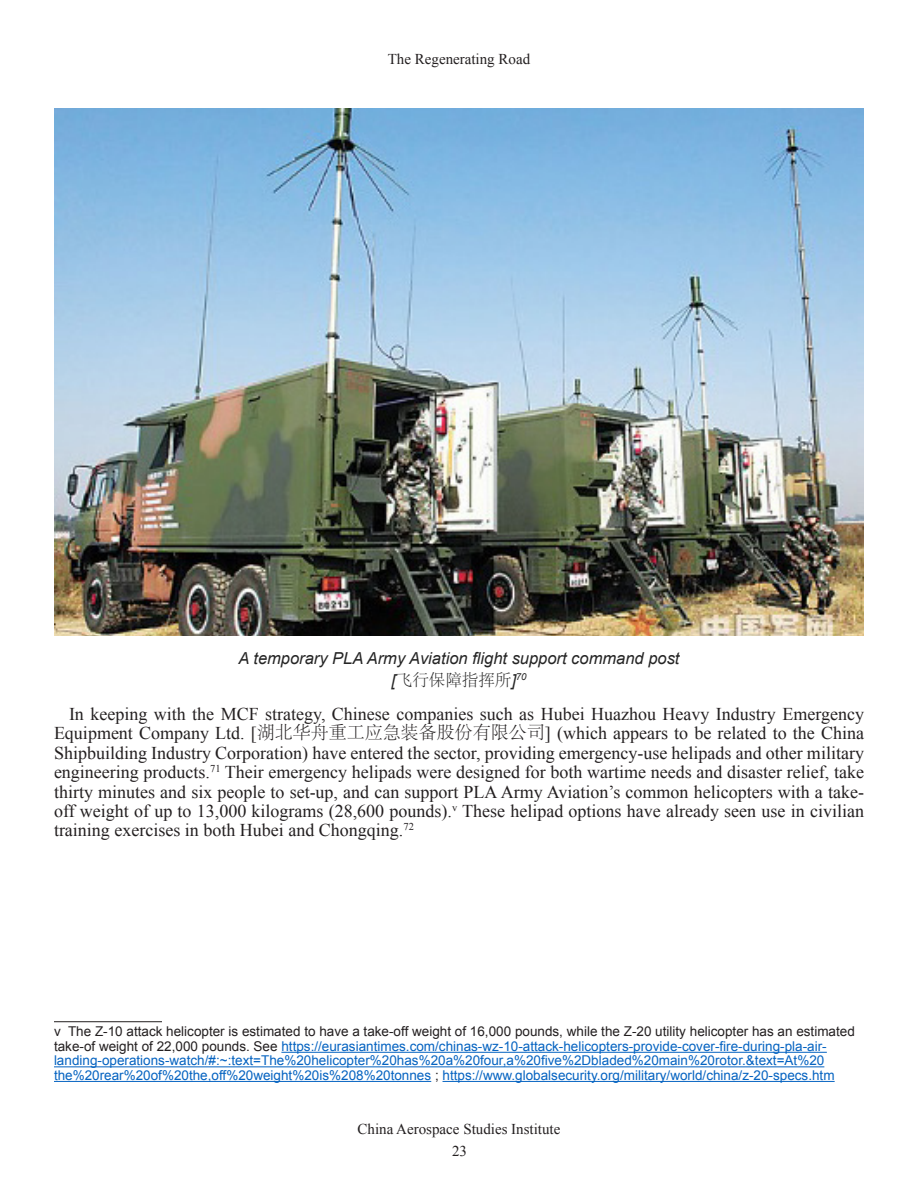
<style>
.page{position:relative;width:918px;height:1188px;background:#fff}
.page>*{position:absolute;margin:0;border:0;box-sizing:border-box;transform-origin:0 0}
.t1{font:18px/19.4px "Times New Roman";color:#231f20;text-align:justify}
.t2{font:italic 16.5px/21.6px "Arial";color:#252525;text-align:center}
.t3{font:15px/22.5px "Times New Roman";color:#231f20;text-align:center}
.footnotes{font:13.5px/14.5px "Arial";color:#0563c1}
.s1{font-family:"Adobe Song Std";font-weight:300;font-style:normal}
.s2{font-family:"Adobe Song Std";font-weight:300}
.s3{color:#231f20}
</style>
<div class="page">
<hr style="left:54px;top:1021px;width:108px;height:1px;background:#231f20">
<hr style="left:281px;top:1052px;width:546px;height:1px;background:#0563c1">
<hr style="left:54px;top:1066px;width:770px;height:1px;background:#0563c1">
<hr style="left:54px;top:1081px;width:377px;height:1px;background:#0563c1">
<hr style="left:443px;top:1081px;width:392px;height:1px;background:#0563c1">
<img style="left:54px;top:108px;width:810px;height:527px">
<p class="t3" style="left:388px;top:48px;width:144px">The Regenerating Road</p>
<p class="t2" style="left:238px;top:648px;width:443px">A temporary PLA Army Aviation flight support command post [<span class="s1">飞行保障指挥所</span>]<sup>70</sup></p>
<p class="t1" style="left:54px;top:704px;width:812px;text-indent:15px">In keeping with the MCF strategy, Chinese companies such as Hubei Huazhou Heavy Industry Emergency Equipment Company Ltd. [<span class="s2">湖北华舟重工应急装备股份有限公司</span>] (which appears to be related to the China Shipbuilding Industry Corporation) have entered the sector, providing emergency-use helipads and other military engineering products.<sup>71</sup> Their emergency helipads were designed for both wartime needs and disaster relief, take thirty minutes and six people to set-up, and can support PLA Army Aviation’s common helicopters with a take&shy;off weight of up to 13,000 kilograms (28,600 pounds).<sup>v</sup> These helipad options have already seen use in civilian training exercises in both Hubei and Chongqing.<sup>72</sup></p>
<p class="footnotes" style="left:54px;top:1024px;width:802px"><span class="s3">v The Z-10 attack helicopter is estimated to have a take-off weight of 16,000 pounds, while the Z-20 utility helicopter has an estimated take-of weight of 22,000 pounds. See</span> https://eurasiantimes.com/chinas-wz-10-attack-helicopters-provide-cover-fire-during-pla-air&shy;landing-operations-watch/#:~:text=The%20helicopter%20has%20a%20four,a%20five%2Dbladed%20main%20rotor.&amp;text=At%20 the%20rear%20of%20the,off%20weight%20is%208%20tonnes <span class="s3">;</span> https://www. globalsecurity. org/military/world/china/z-20-specs. htm</p>
<p class="t3" style="left:358px;top:1117px;width:204px">China Aerospace Studies Institute<br>23</p>
</div>
